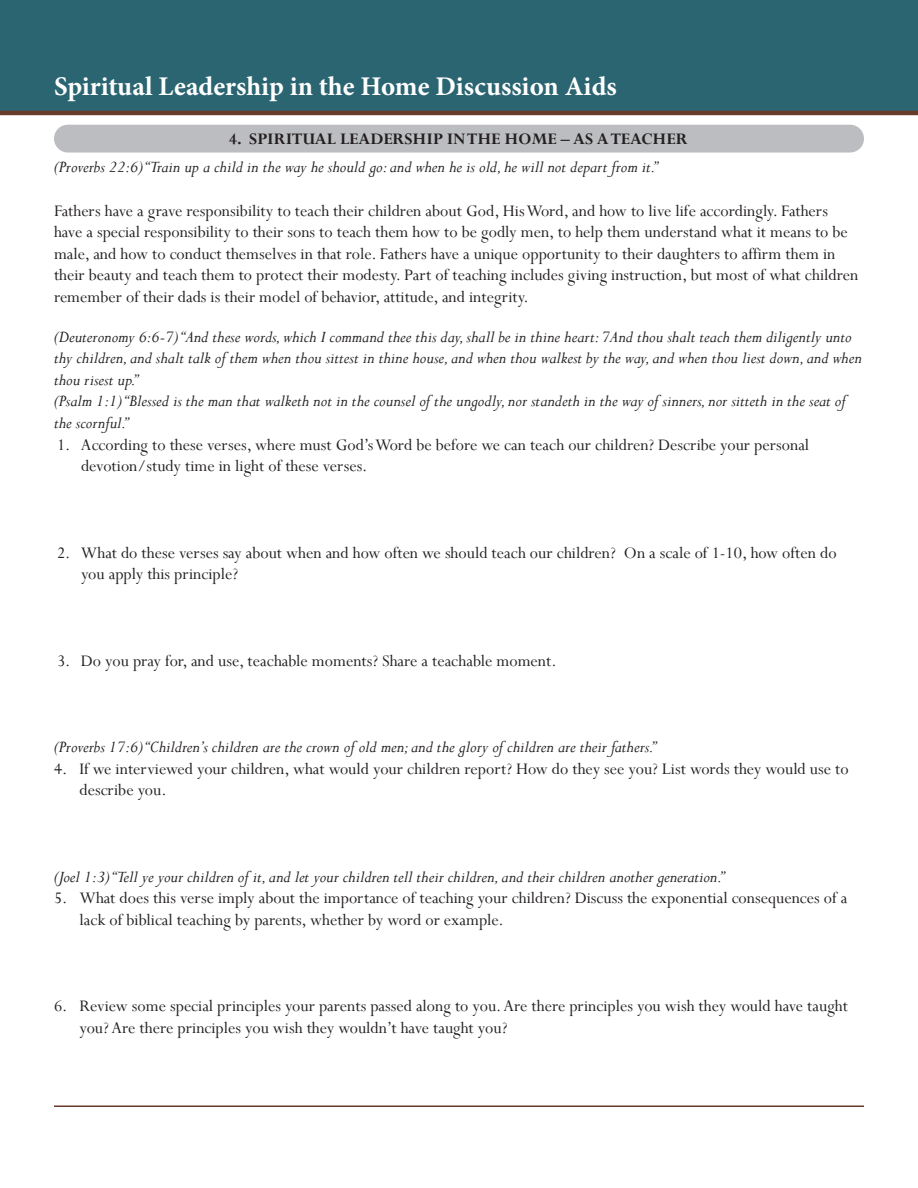
<style>
.page{position:relative;width:918px;height:1188px;background:#fff}
.page>*{position:absolute;margin:0;border:0;box-sizing:border-box;transform-origin:0 0}
.t1{font:700 27px "Minion Pro";color:#fff}
.headers_within_main{font:18px/21.6px "Perpetua";color:#231f20}
.Scripture{font:italic 18px/21.6px "Perpetua";color:#231f20}
.Main_Body{font:18px/21.6px "Perpetua";color:#231f20}
.Endnote_Text{font:700 18px "Perpetua";color:#231f20}
</style>
<div class="page">
<div style="left:0;top:0;width:918px;height:113px;background:#2b6572"></div>
<hr style="left:54px;top:1106px;width:810px;height:1px;background:#683a2a">
<hr style="left:0;top:111px;width:918px;height:4px;background:#683a2a">
<div style="left:54px;top:125px;width:810px;height:28px;background:#bcbdc0;border-radius:14px"></div>
<h1 class="t1" style="left:54px;top:68px;width:564px">Spiritual Leadership in the Home Discussion Aids</h1>
<p class="Endnote_Text" style="left:229px;top:128px;width:460px">4. SPIRITUAL LEADERSHIP IN THE HOME – AS A TEACHER</p>
<p class="Scripture" style="left:54px;top:156px;width:605px">(Proverbs 22:6) “Train up a child in the way he should go: and when he is old, he will not depart from it.”</p>
<p class="Main_Body" style="left:54px;top:199px;width:806px">Fathers have a grave responsibility to teach their children about God, His Word, and how to live life accordingly. Fathers have a special responsibility to their sons to teach them how to be godly men, to help them understand what it means to be male, and how to conduct themselves in that role. Fathers have a unique opportunity to their daughters to affirm them in their beauty and teach them to protect their modesty. Part of teaching includes giving instruction, but most of what children remember of their dads is their model of behavior, attitude, and integrity.</p>
<p class="Scripture" style="left:54px;top:325px;width:809px">(Deuteronomy 6:6-7) “And these words, which I command thee this day, shall be in thine heart: 7And thou shalt teach them diligently unto thy children, and shalt talk of them when thou sittest in thine house, and when thou walkest by the way, and when thou liest down, and when thou risest up.”</p>
<p class="Scripture" style="left:54px;top:390px;width:793px">(Psalm 1:1) “Blessed is the man that walketh not in the counsel of the ungodly, nor standeth in the way of sinners, nor sitteth in the seat of the scornful.”</p>
<p class="headers_within_main" style="left:81px;top:433px;width:730px;text-indent:-24px">1. According to these verses, where must God’s Word be before we can teach our children? Describe your personal devotion/study time in light of these verses.</p>
<p class="headers_within_main" style="left:81px;top:541px;width:757px;text-indent:-24px">2. What do these verses say about when and how often we should teach our children? On a scale of 1-10, how often do you apply this principle?</p>
<p class="headers_within_main" style="left:57px;top:649px;width:501px">3. Do you pray for, and use, teachable moments? Share a teachable moment.</p>
<p class="Scripture" style="left:54px;top:736px;width:603px">(Proverbs 17:6) “Children’s children are the crown of old men; and the glory of children are their fathers.”</p>
<p class="headers_within_main" style="left:80px;top:757px;width:771px;text-indent:-26px">4. If we interviewed your children, what would your children report? How do they see you? List words they would use to describe you.</p>
<p class="Scripture" style="left:54px;top:865px;width:672px">(Joel 1:3) “Tell ye your children of it, and let your children tell their children, and their children another generation.”</p>
<p class="headers_within_main" style="left:80px;top:887px;width:769px;text-indent:-26px">5. What does this verse imply about the importance of teaching your children? Discuss the exponential consequences of a lack of biblical teaching by parents, whether by word or example.</p>
<p class="headers_within_main" style="left:80px;top:995px;width:770px;text-indent:-26px">6. Review some special principles your parents passed along to you. Are there principles you wish they would have taught you? Are there principles you wish they wouldn’t have taught you?</p>
</div>
